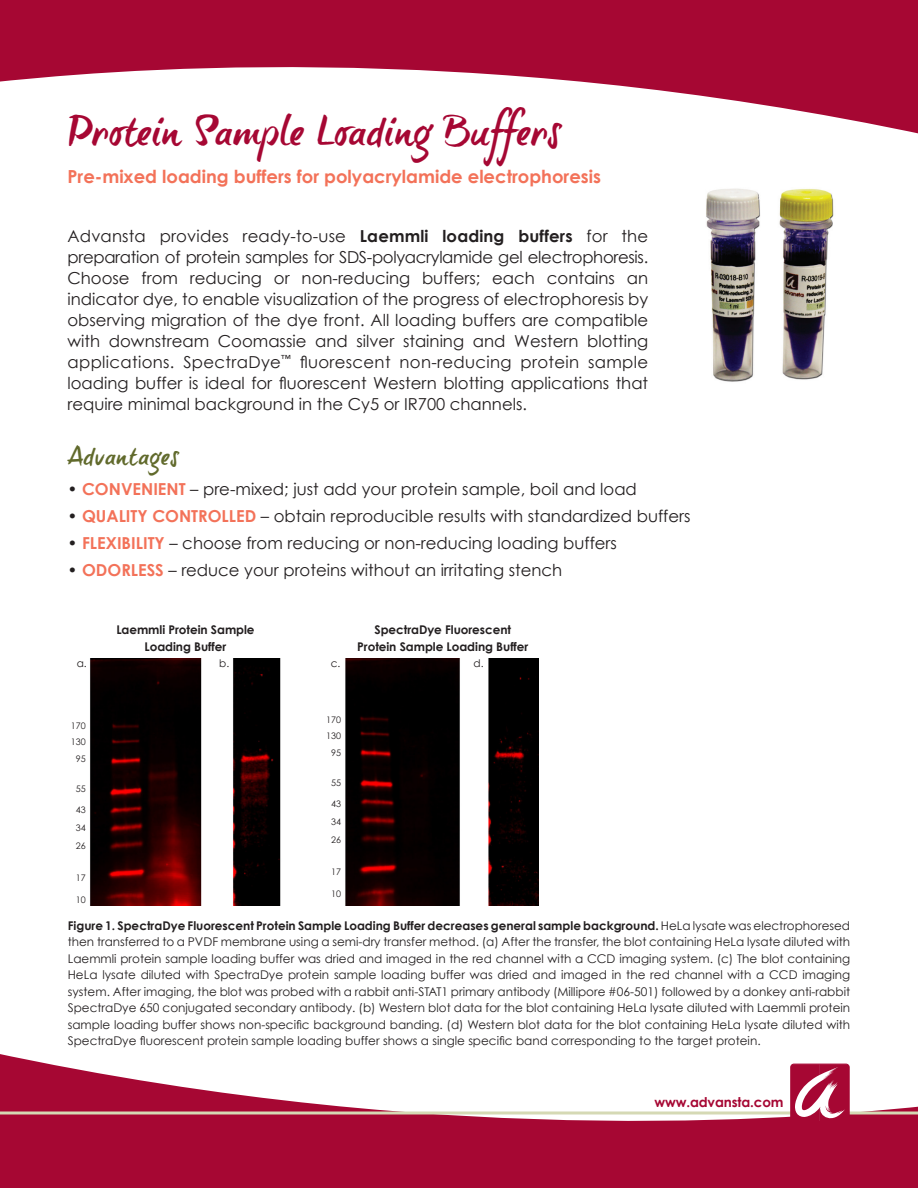
<style>
.page{position:relative;width:918px;height:1188px;background:#fff}
.page>*{position:absolute;margin:0;border:0;box-sizing:border-box;transform-origin:0 0}
.t1{font:39px "brush tip Terrence";letter-spacing:-.02em;color:#a60733}
.t2{font:24px "brush tip Terrence";color:#616a2c}
.t3{font:700 18px "Century Gothic";color:#f37259}
.t4{font:16.5px/21px "Century Gothic";color:#231f20;text-align:justify}
.t5{font:700 13.5px "Century Gothic";letter-spacing:-.01em;color:#a60733}
.t6{font:12px/16.5px "Century Gothic";color:#231f20;text-align:justify}
.t7{font:700 12px "Century Gothic";letter-spacing:-.005em;color:#231f20}
.t8{font:10.5px "Century Gothic";color:#231f20}
.t9{font:9px "Century Gothic";color:#231f20}
.s1{font-weight:700}
.s2{font-weight:700;color:#f37259}
</style>
<div class="page">
<svg style="left:0;top:0;width:918px;height:134px;fill:#a60733"></svg>
<svg style="left:0;top:1054px;width:918px;height:134px;fill:#a60733"></svg>
<hr style="left:0;top:1112px;width:918px;height:2px;background:#d5d9b4">
<svg style="left:791px;top:1064px;width:58px;height:59px"></svg>
<div style="left:790px;top:1064px;width:60px;height:59px;border:1px solid #a60733;border-radius:3px"></div>
<img style="left:706px;top:188px;width:128px;height:194px">
<img style="left:90px;top:659px;width:449px;height:246px">
<h1 class="t1" style="left:68px;top:108px;width:496px">Protein Sample Loading Buffers</h1>
<h3 class="t3" style="left:68px;top:165px;width:535px">Pre-mixed loading buffers for polyacrylamide electrophoresis</h3>
<p class="t4" style="left:68px;top:225px;width:582px">Advansta provides ready-to-use <span class="s1">Laemmli loading buffers</span> for the preparation of protein samples for SDS-polyacrylamide gel electrophoresis.<br>Choose from reducing or non-reducing buffers; each contains an indicator dye, to enable visualization of the progress of electrophoresis by observing migration of the dye front. All loading buffers are compatible with downstream Coomassie and silver staining and Western blotting applications. SpectraDye<sup>™</sup> fluorescent non-reducing protein sample loading buffer is ideal for fluorescent Western blotting applications that require minimal background in the Cy5 or IR700 channels.</p>
<p class="t2" style="left:68px;top:442px;width:114px">Advantages</p>
<p class="t4" style="left:68px;top:479px;width:571px">• <span class="s2">CONVENIENT</span> – pre-mixed; just add your protein sample, boil and load</p>
<p class="t4" style="left:68px;top:506px;width:624px">• <span class="s2">QUALITY CONTROLLED</span> – obtain reproducible results with standardized buffers</p>
<p class="t4" style="left:68px;top:533px;width:551px">• <span class="s2">FLEXIBILITY</span> – choose from reducing or non-reducing loading buffers</p>
<p class="t4" style="left:68px;top:560px;width:496px">• <span class="s2">ODORLESS</span> – reduce your proteins without an irritating stench</p>
<p class="t8" style="left:77px;top:657px;width:12px">a.</p>
<p class="t9" style="left:71px;top:720px;width:16px">170</p>
<p class="t9" style="left:71px;top:736px;width:16px">130</p>
<p class="t9" style="left:76px;top:753px;width:11px">95</p>
<p class="t9" style="left:76px;top:783px;width:11px">55</p>
<p class="t9" style="left:76px;top:804px;width:11px">43</p>
<p class="t9" style="left:76px;top:822px;width:11px">34</p>
<p class="t9" style="left:76px;top:841px;width:11px">26</p>
<p class="t9" style="left:76px;top:872px;width:11px">17</p>
<p class="t9" style="left:76px;top:895px;width:11px">10</p>
<p class="t7" style="left:116px;top:622px;width:140px">Laemmli Protein Sample</p>
<p class="t7" style="left:145px;top:639px;width:83px">Loading Buffer</p>
<p class="t7" style="left:375px;top:622px;width:138px">SpectraDye Fluorescent</p>
<p class="t7" style="left:357px;top:639px;width:173px">Protein Sample Loading Buffer</p>
<p class="t8" style="left:219px;top:657px;width:12px">b.</p>
<p class="t8" style="left:331px;top:657px;width:11px">c.</p>
<p class="t8" style="left:474px;top:657px;width:12px">d.</p>
<p class="t9" style="left:326px;top:714px;width:16px">170</p>
<p class="t9" style="left:326px;top:730px;width:16px">130</p>
<p class="t9" style="left:331px;top:747px;width:11px">95</p>
<p class="t9" style="left:331px;top:777px;width:11px">55</p>
<p class="t9" style="left:331px;top:798px;width:11px">43</p>
<p class="t9" style="left:331px;top:816px;width:11px">34</p>
<p class="t9" style="left:331px;top:835px;width:11px">26</p>
<p class="t9" style="left:331px;top:866px;width:11px">17</p>
<p class="t9" style="left:331px;top:889px;width:11px">10</p>
<p class="t6" style="left:68px;top:917px;width:784px"><span class="s1">Figure 1. SpectraDye Fluorescent Protein Sample Loading Buffer decreases general sample background.</span> HeLa lysate was electrophoresed then transferred to a PVDF membrane using a semi-dry transfer method. (a) After the transfer, the blot containing HeLa lysate diluted with Laemmli protein sample loading buffer was dried and imaged in the red channel with a CCD imaging system. (c) The blot containing HeLa lysate diluted with SpectraDye protein sample loading buffer was dried and imaged in the red channel with a CCD imaging system. After imaging, the blot was probed with a rabbit anti-STAT1 primary antibody (Millipore #06-501) followed by a donkey anti-rabbit SpectraDye 650 conjugated secondary antibody. (b) Western blot data for the blot containing HeLa lysate diluted with Laemmli protein sample loading buffer shows non-specific background banding. (d) Western blot data for the blot containing HeLa lysate diluted with SpectraDye fluorescent protein sample loading buffer shows a single specific band corresponding to the target protein.</p>
<p class="t5" style="left:654px;top:1093px;width:131px">www.advansta.com</p>
</div>
